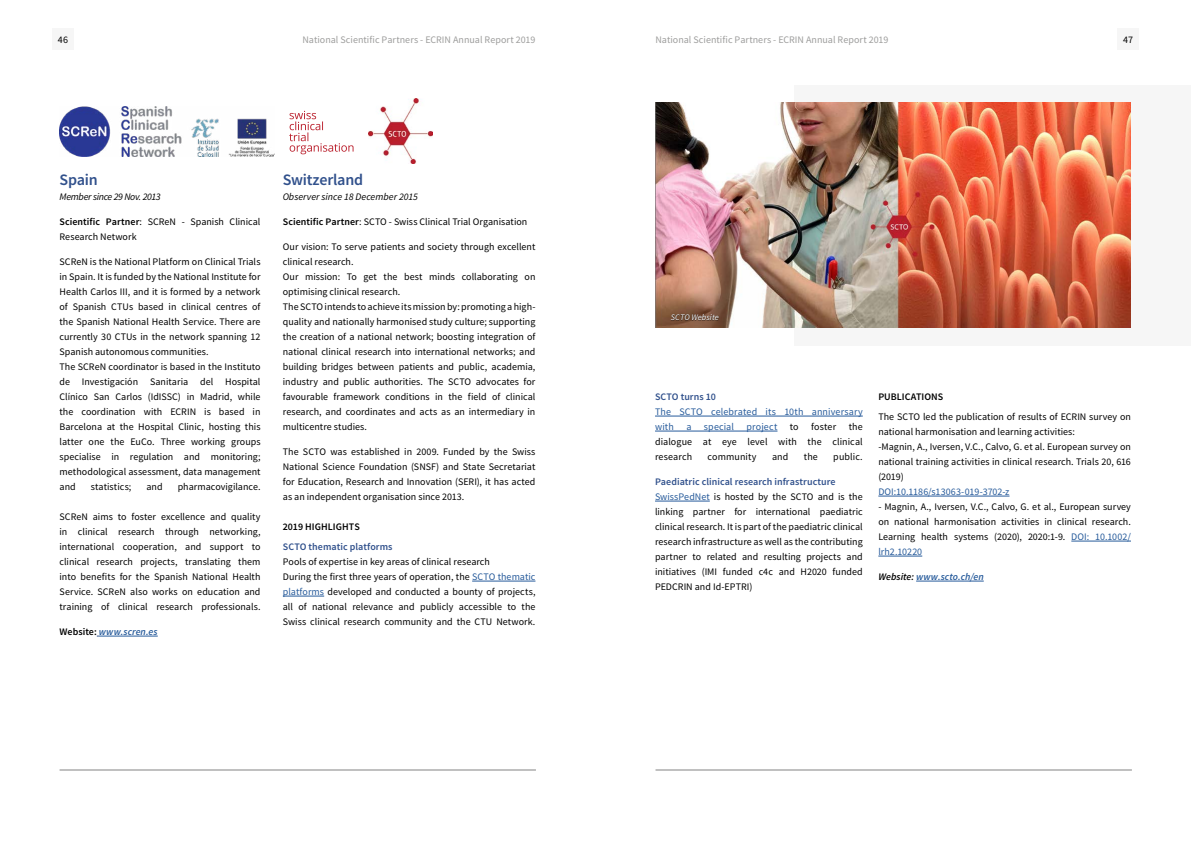
<style>
.page{position:relative;width:1191px;height:842px;background:#fff}
.page>*{position:absolute;margin:0;border:0;box-sizing:border-box;transform-origin:0 0}
.t1{font:600 16px "Source Sans Pro";letter-spacing:-.015em;color:#31518c}
.t2{font:10px/15px "Source Sans Pro";color:#000}
.t3{font:10px/15px "Source Sans Pro";letter-spacing:.01em;color:#275b9b;text-align:justify}
.t4{font:10px "Source Sans Pro";color:#9d9d9c}
.t5{font:italic 10px "Source Sans Pro";letter-spacing:-.015em;color:#000}
.t6{font:italic 600 10px "Source Sans Pro";letter-spacing:.005em;color:#275b9b}
.t7{font:600 10px "Source Sans Pro";letter-spacing:.005em;color:#31518c}
.t8{font:600 10px "Source Sans Pro";letter-spacing:.005em;color:#000}
.t9{font:italic 8.5px "Source Sans Pro";letter-spacing:.005em;color:#fff}
.s1{font-weight:600}
.s2{font-style:normal;color:#000}
.s3{color:#275b9b}
.s4{color:#000}
.s5{font-weight:600;color:#31518c}
</style>
<div class="page">
<div style="left:52px;top:28px;width:22px;height:22px;background:#f6f6f6"></div>
<div style="left:1117px;top:28px;width:22px;height:22px;background:#f6f6f6"></div>
<hr style="left:60px;top:770px;width:476px;height:1px;background:#000">
<hr style="left:655px;top:770px;width:476px;height:1px;background:#000">
<hr style="left:878px;top:496px;width:131px;height:1px;background:#275b9b">
<hr style="left:1071px;top:541px;width:60px;height:1px;background:#275b9b">
<hr style="left:878px;top:556px;width:44px;height:1px;background:#275b9b">
<hr style="left:916px;top:581px;width:67px;height:1px;background:#275b9b">
<hr style="left:655px;top:416px;width:207px;height:1px;background:#275b9b">
<hr style="left:655px;top:431px;width:122px;height:1px;background:#275b9b">
<hr style="left:655px;top:501px;width:55px;height:1px;background:#275b9b">
<img style="left:368px;top:99px;width:65px;height:65px">
<svg style="left:289px;top:111px;width:64px;height:43px"></svg>
<hr style="left:99px;top:636px;width:59px;height:1px;background:#275b9b">
<img style="left:60px;top:107px;width:214px;height:49px">
<hr style="left:472px;top:581px;width:63px;height:1px;background:#275b9b">
<hr style="left:283px;top:596px;width:41px;height:1px;background:#275b9b">
<div style="left:794px;top:85px;width:397px;height:260px;background:#f6f6f6"></div>
<img style="left:655px;top:103px;width:476px;height:224px">
<div style="left:670px;top:313px;width:49px;height:8px;background:#000;opacity:.75"></div>
<p class="t2" style="left:58px;top:32px;width:12px">46</p>
<p class="t4" style="left:302px;top:33px;width:234px">National Scientific Partners - ECRIN Annual Report 2019</p>
<p class="t4" style="left:655px;top:33px;width:234px">National Scientific Partners - ECRIN Annual Report 2019</p>
<p class="t2" style="left:1123px;top:32px;width:11px">47</p>
<h1 class="t1" style="left:60px;top:170px;width:40px">Spain</h1>
<p class="t5" style="left:60px;top:191px;width:103px">Member since 29 Nov. 2013</p>
<p class="t2" style="left:60px;top:214px;width:202px"><span class="s1">Scientific Partner</span>: SCReN - Spanish Clinical<br>Research Network</p>
<p class="t2" style="left:60px;top:254px;width:202px">SCReN is the National Platform on Clinical Trials in Spain. It is funded by the National Institute for Health Carlos III, and it is formed by a network of Spanish CTUs based in clinical centres of the Spanish National Health Service. There are currently 30 CTUs in the network spanning 12<br>Spanish autonomous communities.<br>The SCReN coordinator is based in the Instituto de Investigación Sanitaria del Hospital Clínico San Carlos (IdISSC) in Madrid, while the coordination with ECRIN is based in Barcelona at the Hospital Clinic, hosting this latter one the EuCo. Three working groups specialise in regulation and monitoring; methodological assessment, data management and</p>
<p class="t2" style="left:91px;top:479px;width:42px">statistics;</p>
<p class="t2" style="left:146px;top:479px;width:18px">and</p>
<p class="t2" style="left:178px;top:479px;width:84px">pharmacovigilance.</p>
<p class="t2" style="left:60px;top:509px;width:202px;text-align:justify">SCReN aims to foster excellence and quality in clinical research through networking, international cooperation, and support to clinical research projects, translating them into benefits for the Spanish National Health Service. SCReN also works on education and training of clinical research professionals.</p>
<p class="t6" style="left:60px;top:625px;width:100px"><span class="s2">Website:</span> www.scren.es</p>
<h1 class="t1" style="left:283px;top:170px;width:82px">Switzerland</h1>
<p class="t5" style="left:283px;top:191px;width:137px">Observer since 18 December 2015</p>
<p class="t2" style="left:283px;top:214px;width:246px"><span class="s1">Scientific Partner</span>: SCTO - Swiss Clinical Trial Organisation</p>
<p class="t2" style="left:283px;top:239px;width:254px">Our vision: To serve patients and society through excellent clinical research.<br>Our mission: To get the best minds collaborating on optimising clinical research.<br>The SCTO intends to achieve its mission by: promoting a high&shy;quality and nationally harmonised study culture; supporting the creation of a national network; boosting integration of national clinical research into international networks; and building bridges between patients and public, academia, industry and public authorities. The SCTO advocates for favourable framework conditions in the field of clinical research, and coordinates and acts as an intermediary in multicentre studies.</p>
<p class="t2" style="left:283px;top:444px;width:254px;text-align:justify">The SCTO was established in 2009. Funded by the Swiss National Science Foundation (SNSF) and State Secretariat for Education, Research and Innovation (SERI), it has acted as an independent organisation since 2013.</p>
<p class="t8" style="left:283px;top:520px;width:78px">2019 HIGHLIGHTS</p>
<p class="t7" style="left:283px;top:540px;width:111px">SCTO thematic platforms</p>
<p class="t2" style="left:283px;top:554px;width:254px">Pools of expertise in key areas of clinical research<br>During the first three years of operation, the <span class="s3">SCTO thematic platforms</span> developed and conducted a bounty of projects, all of national relevance and publicly accessible to the Swiss clinical research community and the CTU Network.</p>
<p class="t9" style="left:671px;top:312px;width:49px">SCTO Website</p>
<p class="t7" style="left:655px;top:390px;width:62px">SCTO turns 10</p>
<p class="t3" style="left:655px;top:404px;width:209px">The SCTO celebrated its 10th anniversary with a special project <span class="s4">to foster the dialogue at eye level with the clinical research</span></p>
<p class="t2" style="left:707px;top:449px;width:51px">community</p>
<p class="t2" style="left:772px;top:449px;width:18px">and</p>
<p class="t2" style="left:803px;top:449px;width:16px">the</p>
<p class="t2" style="left:833px;top:449px;width:31px">public.</p>
<p class="t2" style="left:655px;top:474px;width:209px"><span class="s5">Paediatric clinical research infrastructure </span><span class="s3">SwissPedNet</span> is hosted by the SCTO and is the linking partner for international paediatric clinical research. It is part of the paediatric clinical research infrastructure as well as the contributing partner to related and resulting projects and initiatives (IMI funded c4c and H2020 funded PEDCRIN and Id-EPTRI)</p>
<p class="t8" style="left:878px;top:390px;width:66px">PUBLICATIONS</p>
<p class="t2" style="left:878px;top:409px;width:254px">The SCTO led the publication of results of ECRIN survey on national harmonisation and learning activities:<br>-Magnin, A., Iversen, V.C., Calvo, G. et al. European survey on national training activities in clinical research. Trials 20, 616 (2019)</p>
<p class="t3" style="left:878px;top:484px;width:133px">DOI:10.1186/s13063-019-3702-z</p>
<p class="t2" style="left:878px;top:499px;width:254px;text-align:justify">- Magnin, A., Iversen, V.C., Calvo, G. et al., European survey on national harmonisation activities in clinical research.<br>Learning health systems (2020), 2020:1-9. <span class="s3">DOI: 10.1002/ lrh2.10220</span></p>
<p class="t6" style="left:878px;top:570px;width:107px"><span class="s4">Website:</span> www.scto.ch/en</p>
</div>
